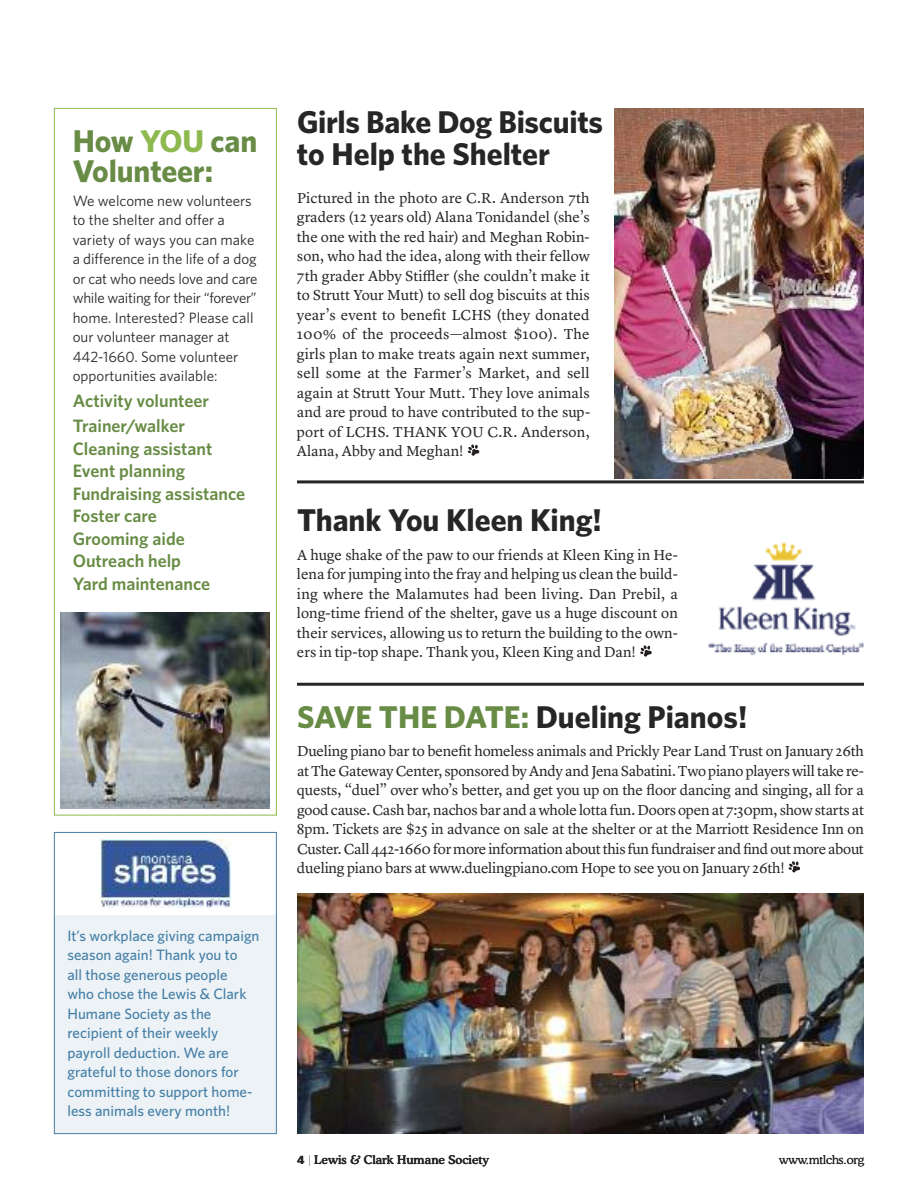
<style>
.page{position:relative;width:918px;height:1188px;background:#fff}
.page>*{position:absolute;margin:0;border:0;box-sizing:border-box;transform-origin:0 0}
.t1{font:700 31.5px/31.5px "Whitney";color:#272627}
.t2{font:700 31.5px/30px "Whitney";letter-spacing:-.005em;color:#688c45}
.t3{font:600 18px/22.5px "Whitney";color:#688c45}
.t4{font:15px/19.5px "Lyon Text";color:#272627;text-align:justify}
.t5{font:15px/19.5px "Whitney";color:#272627}
.t6{font:500 15px/19.5px "Whitney";color:#457fa6}
.t7{font:500 12px "Cooper BT";color:#272627}
.t8{font:300 12px "Cooper BT";color:#272627}
.s1{color:#8db94f}
.s2{color:#688c45}
.s3{font-family:"Whitney";font-weight:700}
</style>
<div class="page">
<svg style="left:468px;top:444px;width:11px;height:12px"></svg>
<hr style="left:297px;top:480px;width:567px;height:3px;background:#272627">
<div style="left:54px;top:915px;width:223px;height:219px;background:#ecf2f6"></div>
<img style="left:101px;top:839px;width:129px;height:68px">
<div style="left:54px;top:832px;width:223px;height:302px;border:1px solid #457fa6"></div>
<div style="left:54px;top:108px;width:223px;height:707px;border:1px solid #8db94f"></div>
<img style="left:615px;top:108px;width:248px;height:370px">
<svg style="left:640px;top:645px;width:12px;height:12px"></svg>
<img style="left:708px;top:542px;width:156px;height:114px">
<hr style="left:297px;top:683px;width:567px;height:3px;background:#272627">
<svg style="left:788px;top:861px;width:12px;height:12px"></svg>
<img style="left:297px;top:893px;width:567px;height:241px">
<img style="left:61px;top:613px;width:209px;height:196px">
<h1 class="t2" style="left:73px;top:129px;width:186px">How <span class="s1">YOU</span> can<br>Volunteer:</h1>
<p class="t5" style="left:73px;top:192px;width:186px">We welcome new volunteers to the shelter and offer a variety of ways you can make a difference in the life of a dog or cat who needs love and care while waiting for their “forever” home. Interested? Please call our volunteer manager at<br>442-1660. Some volunteer opportunities available:</p>
<p class="t3" style="left:73px;top:390px;width:138px;line-height:25.5px">Activity volunteer<br>Trainer/walker</p>
<p class="t3" style="left:73px;top:439px;width:174px">Cleaning assistant<br>Event planning<br>Fundraising assistance<br>Foster care<br>Grooming aide<br>Outreach help<br>Yard maintenance</p>
<p class="t6" style="left:67px;top:927px;width:194px">It’s workplace giving campaign season again! Thank you to<br>all those generous people<br>who chose the Lewis &amp; Clark<br>Humane Society as the recipient of their weekly payroll deduction. We are grateful to those donors for committing to support home&shy;less animals every month!</p>
<h1 class="t1" style="left:297px;top:110px;width:308px">Girls Bake Dog Biscuits to Help the Shelter</h1>
<p class="t4" style="left:297px;top:189px;width:295px">Pictured in the photo are C.R. Anderson 7th graders (12 years old) Alana Tonidandel (she’s the one with the red hair) and Meghan Robin&shy;son, who had the idea, along with their fellow 7th grader Abby Stiffler (she couldn’t make it to Strutt Your Mutt) to sell dog biscuits at this year’s event to benefit LCHS (they donated 100% of the proceeds—almost $100). The girls plan to make treats again next summer, sell some at the Farmer’s Market, and sell again at Strutt Your Mutt. They love animals and are proud to have contributed to the sup&shy;port of LCHS. THANK YOU C.R. Anderson, Alana, Abby and Meghan!</p>
<h1 class="t1" style="left:297px;top:508px;width:306px">Thank You Kleen King!</h1>
<p class="t4" style="left:297px;top:546px;width:383px">A huge shake of the paw to our friends at Kleen King in He&shy;lena for jumping into the fray and helping us clean the build&shy;ing where the Malamutes had been living. Dan Prebil, a long-time friend of the shelter, gave us a huge discount on their services, allowing us to return the building to the own&shy;ers in tip-top shape. Thank you, Kleen King and Dan!</p>
<h1 class="t1" style="left:297px;top:704px;width:452px"><span class="s2">SAVE THE DATE:</span> Dueling Pianos!</h1>
<p class="t4" style="left:297px;top:743px;width:569px">Dueling piano bar to benefit homeless animals and Prickly Pear Land Trust on January 26th atTheGatewayCenter, sponsoredbyAndy andJena Sabatini.Two piano playerswilltake re&shy;quests, “duel” over who’s better, and get you up on the floor dancing and singing, all for a good cause. Cash bar, nachos bar and a whole lotta fun. Doors open at 7:30pm, show starts at 8pm. Tickets are $25 in advance on sale at the shelter or at the Marriott Residence Inn on Custer.Call442-1660formore informationaboutthis funfundraiser andfindoutmore about dueling piano bars at www.duelingpiano.com Hope to see you on January 26th!</p>
<p class="t7" style="left:297px;top:1155px;width:193px"><span class="s3">4</span> Lewis &amp; Clark Humane Society</p>
<p class="t8" style="left:779px;top:1155px;width:86px">www.mtlchs.org</p>
</div>
